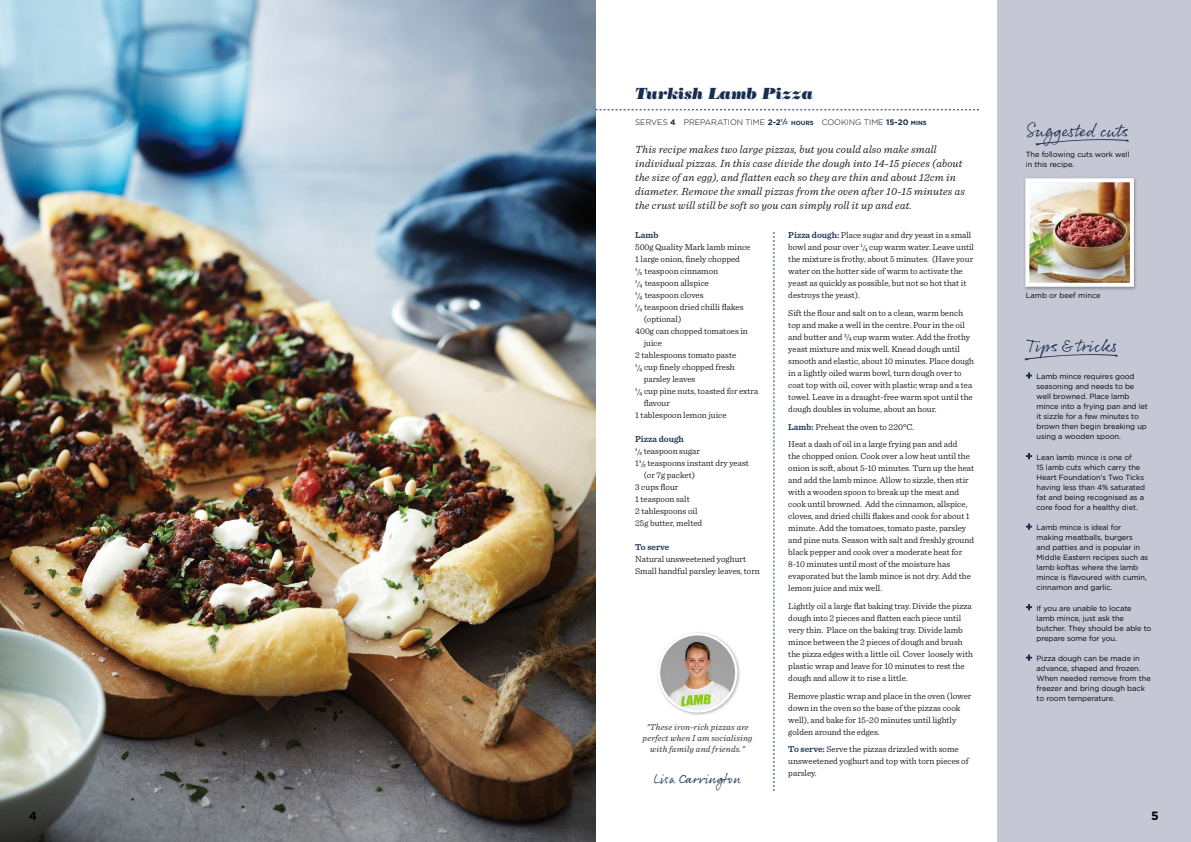
<style>
.page{position:relative;width:1191px;height:842px;background:#fff}
.page>*{position:absolute;margin:0;border:0;box-sizing:border-box;transform-origin:0 0}
.t1{font:18px "Rollerscript Smooth";color:#182d51}
.t2{font:italic 16px "Bodoni Std Poster";color:#182d51}
.t3{font:14px "Rollerscript Rough";color:#182d51}
.t4{font:700 12px "Gotham";color:#000}
.t5{font:italic 300 11px/14px "Sentinel";letter-spacing:.02em;color:#000}
.t6{font:300 9px/12px "Sentinel";color:#000}
.t7{font:italic 300 9px/11px "Sentinel";letter-spacing:.02em;color:#141107;text-align:center}
.t8{font:600 9px "Sentinel";color:#182d51}
.t9{font:300 8px "Gotham";color:#000}
.t10{font:7.5px/10px "Gotham";letter-spacing:-.01em;color:#000}
.s1{font-weight:700;color:#182d51}
.s2{font-weight:700;font-size:7px;color:#182d51}
.s3{font-weight:700;font-size:4.1px;color:#182d51}
.s4{font-weight:700;font-size:6px;color:#182d51}
.s5{font-weight:600;color:#182d51}
.s6{font-weight:400;font-size:7px}
.s7{font-weight:400;font-size:5.2px}
.s8{font-family:"Sentinel";font-weight:600;font-size:12px;color:#182d51}
</style>
<div class="page">
<div style="left:656px;top:631px;width:85px;height:86px;background:#000;opacity:.3"></div>
<img style="left:659px;top:634px;width:77px;height:77px;border-radius:39px">
<div style="left:658px;top:633px;width:79px;height:79px;border:2px solid #fff;border-radius:50%"></div>
<div style="left:997px;top:0;width:194px;height:842px;background:#c6c7d5"></div>
<div style="left:1023px;top:176px;width:114px;height:115px;background:#000;opacity:.3"></div>
<img style="left:1030px;top:183px;width:98px;height:99px">
<div style="left:1025px;top:178px;width:108px;height:109px;border:4px solid #fff"></div>
<img style="left:0;top:0;width:595px;height:842px">
<svg style="left:773px;top:232px;width:1px;height:559px"></svg>
<svg style="left:595px;top:110px;width:384px;height:1px"></svg>
<svg style="left:1026px;top:372px;width:6px;height:7px"></svg>
<svg style="left:1026px;top:453px;width:6px;height:6px"></svg>
<svg style="left:1026px;top:523px;width:6px;height:7px"></svg>
<svg style="left:1026px;top:604px;width:6px;height:6px"></svg>
<svg style="left:1026px;top:654px;width:6px;height:7px"></svg>
<h2 class="t2" style="left:635px;top:83px;width:180px">Turkish Lamb Pizza</h2>
<p class="t9" style="left:635px;top:117px;width:293px">SERVES <span class="s1">4</span> PREPARATION TIME <span class="s1">2-2</span><sup>1</sup><span class="s2">/</span><span class="s3">2</span> <span class="s4">HOURS</span> COOKING TIME <span class="s1">15-20</span> <span class="s4">MINS</span></p>
<p class="t5" style="left:635px;top:141px;width:331px">This recipe makes two large pizzas, but you could also make small individual pizzas. In this case divide the dough into 14-15 pieces (about the size of an egg), and flatten each so they are thin and about 12cm in diameter. Remove the small pizzas from the oven after 10-15 minutes as the crust will still be soft so you can simply roll it up and eat.</p>
<p class="t6" style="left:788px;top:229px;width:187px"><span class="s5">Pizza dough:</span> Place sugar and dry yeast in a small bowl and pour over <sup>1</sup><span class="s6">/</span><span class="s7">4</span> cup warm water. Leave until the mixture is frothy, about 5 minutes. (Have your water on the hotter side of warm to activate the yeast as quickly as possible, but not so hot that it destroys the yeast).</p>
<p class="t6" style="left:788px;top:306px;width:187px">Sift the flour and salt on to a clean, warm bench top and make a well in the centre. Pour in the oil and butter and <sup>3</sup><span class="s6">/</span><span class="s7">4</span> cup warm water. Add the frothy yeast mixture and mix well. Knead dough until smooth and elastic, about 10 minutes. Place dough in a lightly oiled warm bowl, turn dough over to coat top with oil, cover with plastic wrap and a tea towel. Leave in a draught-free warm spot until the dough doubles in volume, about an hour.</p>
<p class="t6" style="left:788px;top:417px;width:171px;line-height:17.7px"><span class="s5">Lamb:</span> Preheat the oven to 220°C.<br>Heat a dash of oil in a large frying pan and add</p>
<p class="t6" style="left:788px;top:450px;width:187px">the chopped onion. Cook over a low heat until the onion is soft, about 5-10 minutes. Turn up the heat and add the lamb mince. Allow to sizzle, then stir with a wooden spoon to break up the meat and cook until browned. Add the cinnamon, allspice, cloves, and dried chilli flakes and cook for about 1 minute. Add the tomatoes, tomato paste, parsley and pine nuts. Season with salt and freshly ground black pepper and cook over a moderate heat for 8-10 minutes until most of the moisture has evaporated but the lamb mince is not dry. Add the lemon juice and mix well.</p>
<p class="t6" style="left:788px;top:599px;width:186px">Lightly oil a large flat baking tray. Divide the pizza dough into 2 pieces and flatten each piece until very thin. Place on the baking tray. Divide lamb mince between the 2 pieces of dough and brush the pizza edges with a little oil. Cover loosely with plastic wrap and leave for 10 minutes to rest the dough and allow it to rise a little.</p>
<p class="t6" style="left:788px;top:689px;width:185px">Remove plastic wrap and place in the oven (lower down in the oven so the base of the pizzas cook well), and bake for 15-20 minutes until lightly golden around the edges.</p>
<p class="t6" style="left:788px;top:743px;width:182px"><span class="s5">To serve:</span> Serve the pizzas drizzled with some unsweetened yoghurt and top with torn pieces of parsley.</p>
<p class="t8" style="left:635px;top:228px;width:25px">Lamb</p>
<p class="t6" style="left:635px;top:241px;width:117px">500g Quality Mark lamb mince</p>
<p class="t6" style="left:635px;top:253px;width:106px">1 large onion, finely chopped</p>
<p class="t6" style="left:635px;top:265px;width:85px"><sup>1</sup><span class="s6">/</span><span class="s7">2</span> teaspoon cinnamon</p>
<p class="t6" style="left:635px;top:277px;width:75px"><sup>1</sup><span class="s6">/</span><span class="s7">4</span> teaspoon allspice</p>
<p class="t6" style="left:635px;top:289px;width:70px"><sup>1</sup><span class="s6">/</span><span class="s7">4</span> teaspoon cloves</p>
<p class="t6" style="left:635px;top:301px;width:110px"><sup>1</sup><span class="s6">/</span><span class="s7">4</span> teaspoon dried chilli flakes</p>
<p class="t6" style="left:643px;top:313px;width:39px">(optional)</p>
<p class="t6" style="left:635px;top:325px;width:114px">400g can chopped tomatoes in</p>
<p class="t6" style="left:643px;top:337px;width:20px">juice</p>
<p class="t6" style="left:635px;top:349px;width:103px">2 tablespoons tomato paste</p>
<p class="t6" style="left:635px;top:361px;width:101px"><sup>1</sup><span class="s6">/</span><span class="s7">4</span> cup finely chopped fresh</p>
<p class="t6" style="left:643px;top:373px;width:53px">parsley leaves</p>
<p class="t6" style="left:635px;top:385px;width:125px"><sup>1</sup><span class="s6">/</span><span class="s7">4</span> cup pine nuts, toasted for extra</p>
<p class="t6" style="left:643px;top:397px;width:28px">flavour</p>
<p class="t6" style="left:635px;top:409px;width:93px">1 tablespoon lemon juice</p>
<p class="t8" style="left:635px;top:432px;width:50px">Pizza dough</p>
<p class="t6" style="left:635px;top:445px;width:66px"><sup>1</sup><span class="s6">/</span><span class="s7">2</span> teaspoon sugar</p>
<p class="t6" style="left:635px;top:457px;width:115px">1<sup>1</sup><span class="s6">/</span><span class="s7">2</span> teaspoons instant dry yeast</p>
<p class="t6" style="left:643px;top:469px;width:53px">(or 7g packet)</p>
<p class="t6" style="left:635px;top:481px;width:45px">3 cups flour</p>
<p class="t6" style="left:635px;top:493px;width:56px">1 teaspoon salt</p>
<p class="t6" style="left:635px;top:505px;width:64px">2 tablespoons oil</p>
<p class="t6" style="left:635px;top:517px;width:69px">25g butter, melted</p>
<p class="t8" style="left:635px;top:540px;width:36px">To serve</p>
<p class="t6" style="left:635px;top:553px;width:126px">Natural unsweetened yoghurt<br>Small handful parsley leaves, torn</p>
<p class="t7" style="left:642px;top:721px;width:111px">"These iron-rich pizzas are perfect when I am socialising with family and friends."</p>
<h3 class="t3" style="left:654px;top:770px;width:89px">Lisa Carrington</h3>
<h1 class="t1" style="left:1026px;top:119px;width:104px">Suggested cuts</h1>
<p class="t10" style="left:1026px;top:149px;width:105px">The following cuts work well in this recipe.</p>
<p class="t10" style="left:1026px;top:291px;width:76px">Lamb or beef mince</p>
<h1 class="t1" style="left:1025px;top:335px;width:93px">Tips &amp; tricks</h1>
<p class="t10" style="left:1036px;top:371px;width:113px;text-indent:-11px"><span class="s8">+</span> Lamb mince requires good seasoning and needs to be well browned. Place lamb mince into a frying pan and let it sizzle for a few minutes to brown then begin breaking up using a wooden spoon.</p>
<p class="t10" style="left:1036px;top:452px;width:110px;text-indent:-11px"><span class="s8">+</span> Lean lamb mince is one of<br>15 lamb cuts which carry the<br>Heart Foundation’s Two Ticks having less than 4% saturated fat and being recognised as a core food for a healthy diet.</p>
<p class="t10" style="left:1036px;top:522px;width:113px;text-indent:-11px"><span class="s8">+</span> Lamb mince is ideal for making meatballs, burgers and patties and is popular in<br>Middle Eastern recipes such as lamb koftas where the lamb mince is flavoured with cumin, cinnamon and garlic.</p>
<p class="t10" style="left:1036px;top:603px;width:116px;text-indent:-11px"><span class="s8">+</span> If you are unable to locate lamb mince, just ask the butcher. They should be able to prepare some for you.</p>
<p class="t10" style="left:1036px;top:653px;width:116px;text-indent:-11px"><span class="s8">+</span> Pizza dough can be made in advance, shaped and frozen.<br>When needed remove from the freezer and bring dough back to room temperature.</p>
<h3 class="t4" style="left:29px;top:808px;width:10px">4</h3>
<h3 class="t4" style="left:1151px;top:808px;width:9px">5</h3>
</div>
